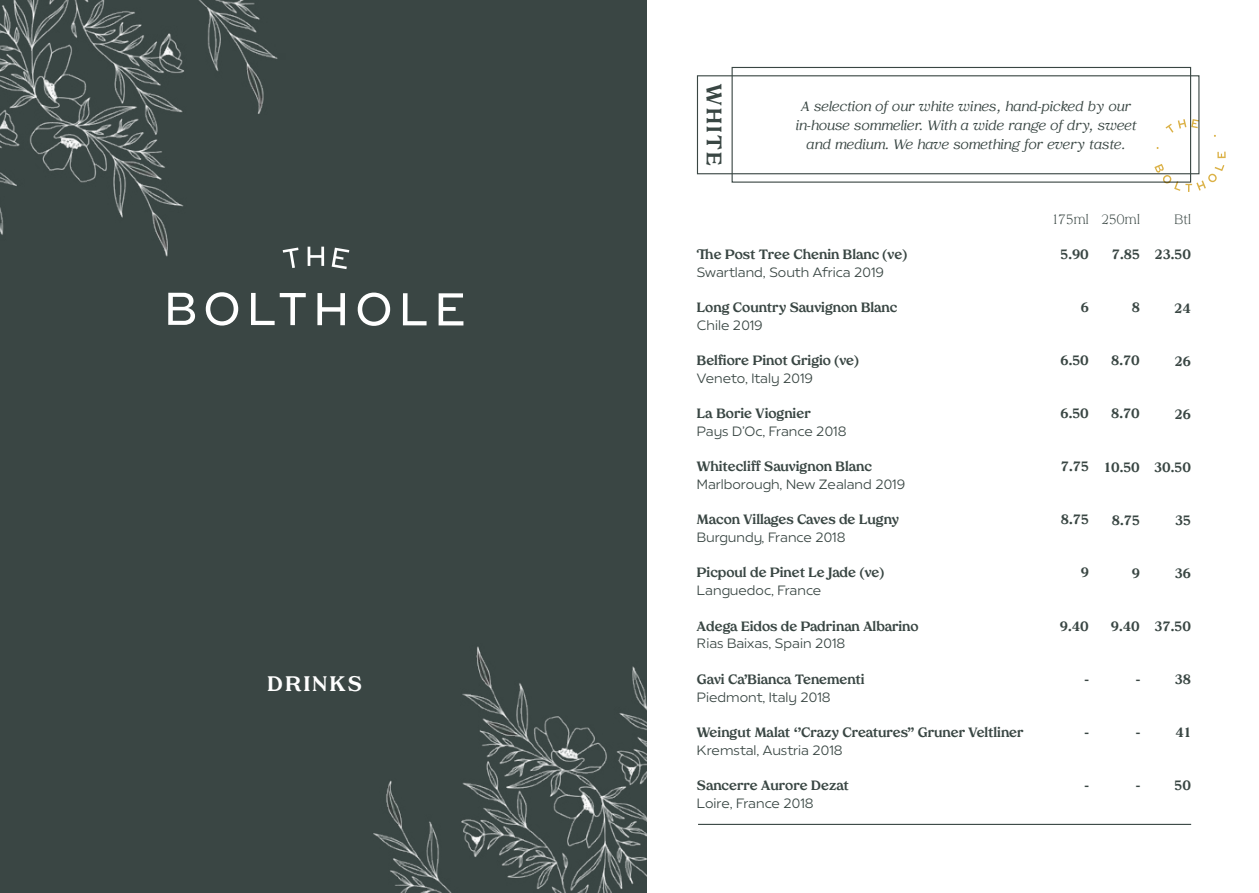
<style>
.page{position:relative;width:1259px;height:893px;background:#fff}
.page>*{position:absolute;margin:0;border:0;box-sizing:border-box;transform-origin:0 0}
.t1{font:700 21px "Tropiline";letter-spacing:.12em;color:#fff}
.t2{font:700 21px "Tropiline";color:#394643}
.t3{font:700 13.5px "Tropiline";color:#394643}
.t4{font:13.5px "Tropiline Sans";color:#394643}
.t5{font:italic 13.5px/19.2px "Tropiline";color:#394643;text-align:center}
.t6{font:300 13.5px "Tropiline";color:#394643}
</style>
<div class="page">
<svg style="left:696px;top:75px;width:504px;height:100px"></svg>
<svg style="left:731px;top:66px;width:460px;height:117px"></svg>
<svg style="left:1165px;top:119px;width:34px;height:14px"></svg>
<svg style="left:1154px;top:164px;width:70px;height:28px"></svg>
<svg style="left:1217px;top:152px;width:8px;height:6px"></svg>
<hr style="left:698px;top:824px;width:493px;height:1px;background:#394643">
<div style="left:0;top:0;width:646px;height:893px;background:#3a4644"></div>
<svg style="left:168px;top:293px;width:27px;height:32px"></svg>
<svg style="left:206px;top:292px;width:32px;height:34px"></svg>
<svg style="left:251px;top:293px;width:55px;height:32px"></svg>
<svg style="left:317px;top:293px;width:28px;height:32px"></svg>
<svg style="left:358px;top:293px;width:32px;height:33px"></svg>
<svg style="left:403px;top:293px;width:23px;height:32px"></svg>
<svg style="left:438px;top:293px;width:25px;height:32px"></svg>
<svg style="left:283px;top:248px;width:15px;height:20px"></svg>
<svg style="left:307px;top:247px;width:17px;height:19px"></svg>
<svg style="left:332px;top:248px;width:17px;height:21px"></svg>
<h1 class="t1" style="left:268px;top:671px;width:96px">DRINKS</h1>
<h1 class="t2" style="left:726px;top:84px;width:83px;rotate:90deg">WHITE</h1>
<p class="t5" style="left:795px;top:96px;width:342px">A selection of our white wines, hand-picked by our in-house sommelier. With a wide range of dry, sweet and medium. We have something for every taste.</p>
<p class="t3" style="left:697px;top:247px;width:212px">The Post Tree Chenin Blanc (ve)</p>
<p class="t4" style="left:697px;top:263px;width:188px">Swartland, South Africa 2019</p>
<p class="t3" style="left:697px;top:300px;width:202px">Long Country Sauvignon Blanc</p>
<p class="t4" style="left:697px;top:316px;width:67px">Chile 2019</p>
<p class="t3" style="left:697px;top:353px;width:163px">Belfiore Pinot Grigio (ve)</p>
<p class="t4" style="left:697px;top:369px;width:117px">Veneto, Italy 2019</p>
<p class="t3" style="left:697px;top:406px;width:115px">La Borie Viognier</p>
<p class="t4" style="left:697px;top:422px;width:151px">Pays D’Oc, France 2018</p>
<p class="t3" style="left:697px;top:459px;width:176px">Whitecliff Sauvignon Blanc</p>
<p class="t4" style="left:697px;top:475px;width:210px">Marlborough, New Zealand 2019</p>
<p class="t3" style="left:697px;top:512px;width:203px">Macon Villages Caves de Lugny</p>
<p class="t4" style="left:697px;top:528px;width:150px">Burgundy, France 2018</p>
<p class="t3" style="left:697px;top:565px;width:189px">Picpoul de Pinet Le Jade (ve)</p>
<p class="t4" style="left:697px;top:581px;width:126px">Languedoc, France</p>
<p class="t3" style="left:697px;top:618px;width:223px">Adega Eidos de Padrinan Albarino</p>
<p class="t4" style="left:697px;top:634px;width:150px">Rias Baixas, Spain 2018</p>
<p class="t3" style="left:697px;top:671px;width:169px">Gavi Ca’Bianca Tenementi</p>
<p class="t4" style="left:697px;top:687px;width:135px">Piedmont, Italy 2018</p>
<p class="t3" style="left:697px;top:724px;width:328px">Weingut Malat ‘’Crazy Creatures’’ Gruner Veltliner</p>
<p class="t4" style="left:697px;top:740px;width:147px">Kremstal, Austria 2018</p>
<p class="t3" style="left:697px;top:777px;width:153px">Sancerre Aurore Dezat</p>
<p class="t4" style="left:697px;top:793px;width:118px">Loire, France 2018</p>
<p class="t6" style="left:1052px;top:212px;width:38px">175ml</p>
<p class="t3" style="left:1060px;top:247px;width:30px">5.90</p>
<p class="t6" style="left:1101px;top:212px;width:40px">250ml</p>
<p class="t3" style="left:1112px;top:247px;width:29px">7.85</p>
<p class="t6" style="left:1174px;top:212px;width:18px">Btl</p>
<p class="t3" style="left:1154px;top:247px;width:38px">23.50</p>
<p class="t3" style="left:1080px;top:300px;width:10px">6</p>
<p class="t3" style="left:1131px;top:300px;width:10px">8</p>
<p class="t3" style="left:1174px;top:300px;width:18px">24</p>
<p class="t3" style="left:1060px;top:353px;width:30px">6.50</p>
<p class="t3" style="left:1111px;top:353px;width:30px">8.70</p>
<p class="t3" style="left:1174px;top:353px;width:18px">26</p>
<p class="t3" style="left:1060px;top:406px;width:30px">6.50</p>
<p class="t3" style="left:1111px;top:406px;width:30px">8.70</p>
<p class="t3" style="left:1174px;top:406px;width:18px">26</p>
<p class="t3" style="left:1061px;top:459px;width:29px">7.75</p>
<p class="t3" style="left:1104px;top:459px;width:37px">10.50</p>
<p class="t3" style="left:1154px;top:459px;width:38px">30.50</p>
<p class="t3" style="left:1061px;top:512px;width:29px">8.75</p>
<p class="t3" style="left:1112px;top:512px;width:29px">8.75</p>
<p class="t3" style="left:1175px;top:512px;width:17px">35</p>
<p class="t3" style="left:1080px;top:565px;width:10px">9</p>
<p class="t3" style="left:1131px;top:565px;width:10px">9</p>
<p class="t3" style="left:1174px;top:565px;width:18px">36</p>
<p class="t3" style="left:1060px;top:618px;width:30px">9.40</p>
<p class="t3" style="left:1111px;top:618px;width:30px">9.40</p>
<p class="t3" style="left:1154px;top:618px;width:38px">37.50</p>
<p class="t3" style="left:1085px;top:671px;width:5px">-</p>
<p class="t3" style="left:1136px;top:671px;width:5px">-</p>
<p class="t3" style="left:1174px;top:671px;width:18px">38</p>
<p class="t3" style="left:1085px;top:724px;width:5px">-</p>
<p class="t3" style="left:1136px;top:724px;width:5px">-</p>
<p class="t3" style="left:1175px;top:724px;width:17px">41</p>
<p class="t3" style="left:1085px;top:777px;width:5px">-</p>
<p class="t3" style="left:1136px;top:777px;width:5px">-</p>
<p class="t3" style="left:1174px;top:777px;width:18px">50</p>
</div>
